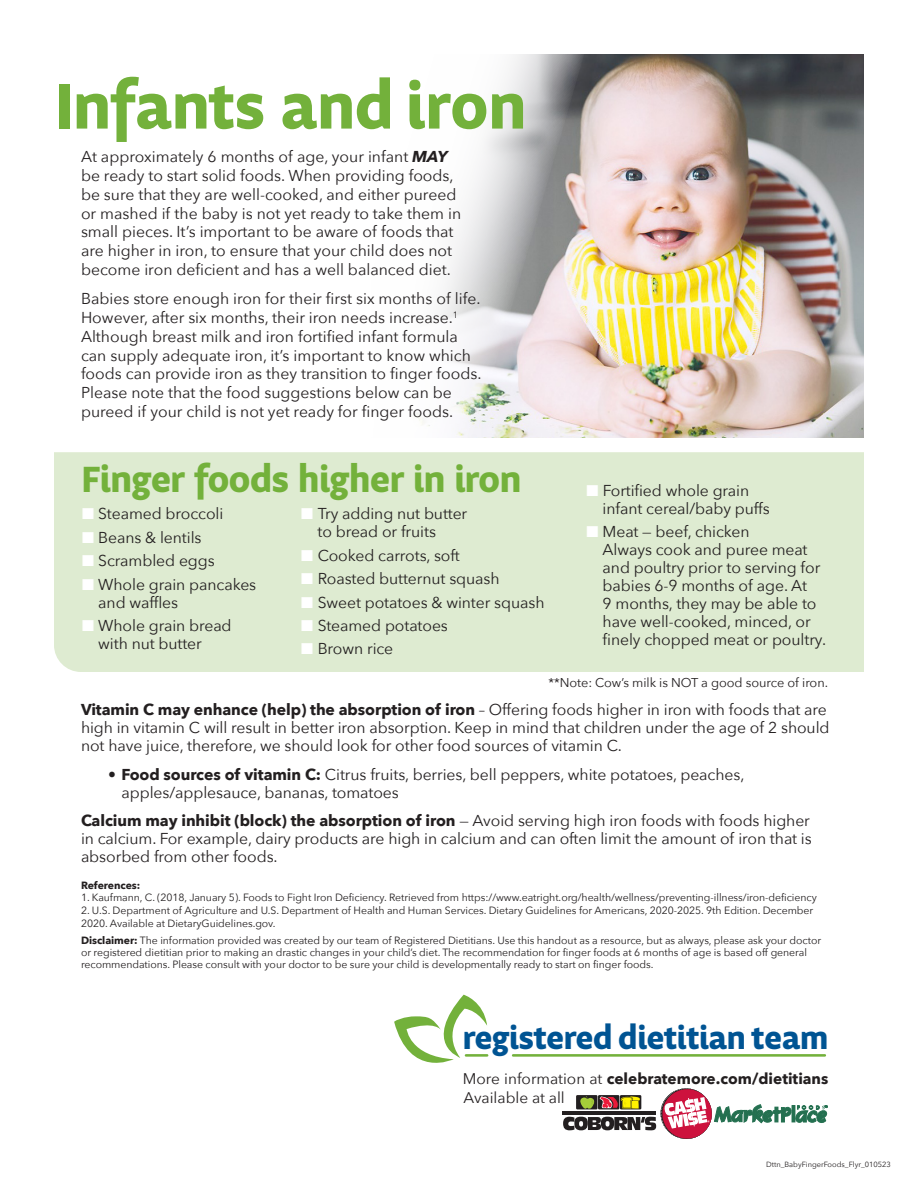
<style>
.page{position:relative;width:918px;height:1188px;background:#fff}
.page>*{position:absolute;margin:0;border:0;box-sizing:border-box;transform-origin:0 0}
.t1{font:700 66px "Obliqua Sans";color:#73b13b}
.t2{font:700 37.5px "Obliqua Sans";letter-spacing:-.01em;color:#73b13b}
.t3{font:700 33px "Obliqua Sans";letter-spacing:-.005em;color:#005493}
.t4{font:15.75px/18px "Avenir Next";letter-spacing:-.005em;color:#231f20}
.t5{font:15.45px/19.2px "Avenir Next";color:#231f20}
.t6{font:12.75px "Avenir Next";letter-spacing:-.005em;color:#231f20}
.t7{font:10.5px/12px "Avenir Next";letter-spacing:-.005em;color:#231f20}
.t8{font:700 10.5px "Avenir Next";letter-spacing:-.005em;color:#231f20}
.t9{font:7.5px "Avenir Next";color:#231f20}
.s1{font-weight:700;font-style:italic}
.s2{color:#fff}
.s3{font-weight:700}
</style>
<div class="page">
<img style="left:585px;top:54px;width:279px;height:383px">
<svg style="left:563px;top:1088px;width:264px;height:51px"></svg>
<svg style="left:394px;top:995px;width:93px;height:68px"></svg>
<hr style="left:513px;top:1054px;width:312px;height:3px;background:#73b13b">
<hr style="left:466px;top:1054px;width:21px;height:3px;background:#73b13b">
<svg style="left:416px;top:54px;width:169px;height:384px"></svg>
<div style="left:54px;top:452px;width:810px;height:220px;background:#deebd1"></div>
<p class="t1" style="left:54px;top:68px;width:474px">Infants and iron</p>
<p class="t4" style="left:81px;top:147px;width:382px;line-height:18.8px">At approximately 6 months of age, your infant <span class="s1">MAY </span>be ready to start solid foods. When providing foods, be sure that they are well-cooked, and either pureed or mashed if the baby is not yet ready to take them in small pieces. It’s important to be aware of foods that are higher in iron, to ensure that your child does not become iron deficient and has a well balanced diet.</p>
<p class="t4" style="left:81px;top:289px;width:402px;line-height:18.8px">Babies store enough iron for their first six months of life.<br>However, after six months, their iron needs increase.<sup>1<br></sup>Although breast milk and iron fortified infant formula can supply adequate iron, it’s important to know which foods can provide iron as they transition to finger foods.<br>Please note that the food suggestions below can be pureed if your child is not yet ready for finger foods.</p>
<p class="t2" style="left:81px;top:458px;width:442px">Finger foods higher in iron</p>
<p class="t4" style="left:82px;top:504px;width:143px"><span class="s2">■</span> Steamed broccoli</p>
<p class="t4" style="left:82px;top:528px;width:121px"><span class="s2">■</span> Beans &amp; lentils</p>
<p class="t4" style="left:82px;top:551px;width:134px"><span class="s2">■</span> Scrambled eggs</p>
<p class="t4" style="left:98px;top:574px;width:160px;text-indent:-16px"><span class="s2">■</span> Whole grain pancakes and waffles</p>
<p class="t4" style="left:98px;top:616px;width:135px;text-indent:-16px"><span class="s2">■</span> Whole grain bread with nut butter</p>
<p class="t4" style="left:318px;top:504px;width:151px;text-indent:-16px"><span class="s2">■</span> Try adding nut butter to bread or fruits</p>
<p class="t4" style="left:301px;top:546px;width:160px"><span class="s2">■</span> Cooked carrots, soft</p>
<p class="t4" style="left:301px;top:569px;width:200px"><span class="s2">■</span> Roasted butternut squash</p>
<p class="t4" style="left:301px;top:592px;width:245px"><span class="s2">■</span> Sweet potatoes &amp; winter squash</p>
<p class="t4" style="left:301px;top:616px;width:148px"><span class="s2">■</span> Steamed potatoes</p>
<p class="t4" style="left:301px;top:639px;width:94px"><span class="s2">■</span> Brown rice</p>
<p class="t4" style="left:603px;top:481px;width:169px;text-indent:-16px"><span class="s2">■</span> Fortified whole grain infant cereal/baby puffs</p>
<p class="t4" style="left:603px;top:522px;width:225px;text-indent:-16px"><span class="s2">■</span> Meat — beef, chicken<br>Always cook and puree meat and poultry prior to serving for babies 6-9 months of age. At<br>9 months, they may be able to have well-cooked, minced, or finely chopped meat or poultry.</p>
<p class="t6" style="left:549px;top:672px;width:281px">**Note: Cow’s milk is NOT a good source of iron.</p>
<p class="t4" style="left:81px;top:700px;width:750px"><span class="s3">Vitamin C may enhance (help) the absorption of iron</span> – Offering foods higher in iron with foods that are high in vitamin C will result in better iron absorption. Keep in mind that children under the age of 2 should not have juice, therefore, we should look for other food sources of vitamin C.</p>
<p class="t4" style="left:122px;top:764px;width:624px;text-indent:-14px">• <span class="s3">Food sources of vitamin C:</span> Citrus fruits, berries, bell peppers, white potatoes, peaches, apples/applesauce, bananas, tomatoes</p>
<p class="t4" style="left:81px;top:811px;width:732px;text-align:justify"><span class="s3">Calcium may inhibit (block) the absorption of iron</span> — Avoid serving high iron foods with foods higher in calcium. For example, dairy products are high in calcium and can often limit the amount of iron that is absorbed from other foods.</p>
<p class="t8" style="left:81px;top:876px;width:61px">References:</p>
<p class="t7" style="left:81px;top:891px;width:737px">1. Kaufmann, C. (2018, January 5). Foods to Fight Iron Deficiency. Retrieved from https://www.eatright.org/health/wellness/preventing-illness/iron-deficiency</p>
<p class="t7" style="left:81px;top:904px;width:734px;line-height:12.8px">2. U.S. Department of Agriculture and U.S. Department of Health and Human Services. Dietary Guidelines for Americans, 2020-2025. 9th Edition. December<br>2020. Available at DietaryGuidelines.gov.</p>
<p class="t7" style="left:81px;top:934px;width:742px"><span class="s3">Disclaimer:</span> The information provided was created by our team of Registered Dietitians. Use this handout as a resource, but as always, please ask your doctor or registered dietitian prior to making an drastic changes in your child’s diet. The recommendation for finger foods at 6 months of age is based off general recommendations. Please consult with your doctor to be sure your child is developmentally ready to start on finger foods.</p>
<p class="t3" style="left:463px;top:1019px;width:367px">registered dietitian team</p>
<p class="t5" style="left:463px;top:1068px;width:367px">More information at <span class="s3">celebratemore.com/dietitians<br></span>Available at all</p>
<p class="t9" style="left:766px;top:1158px;width:126px">Dttn_BabyFingerFoods_Flyr_010523</p>
</div>
